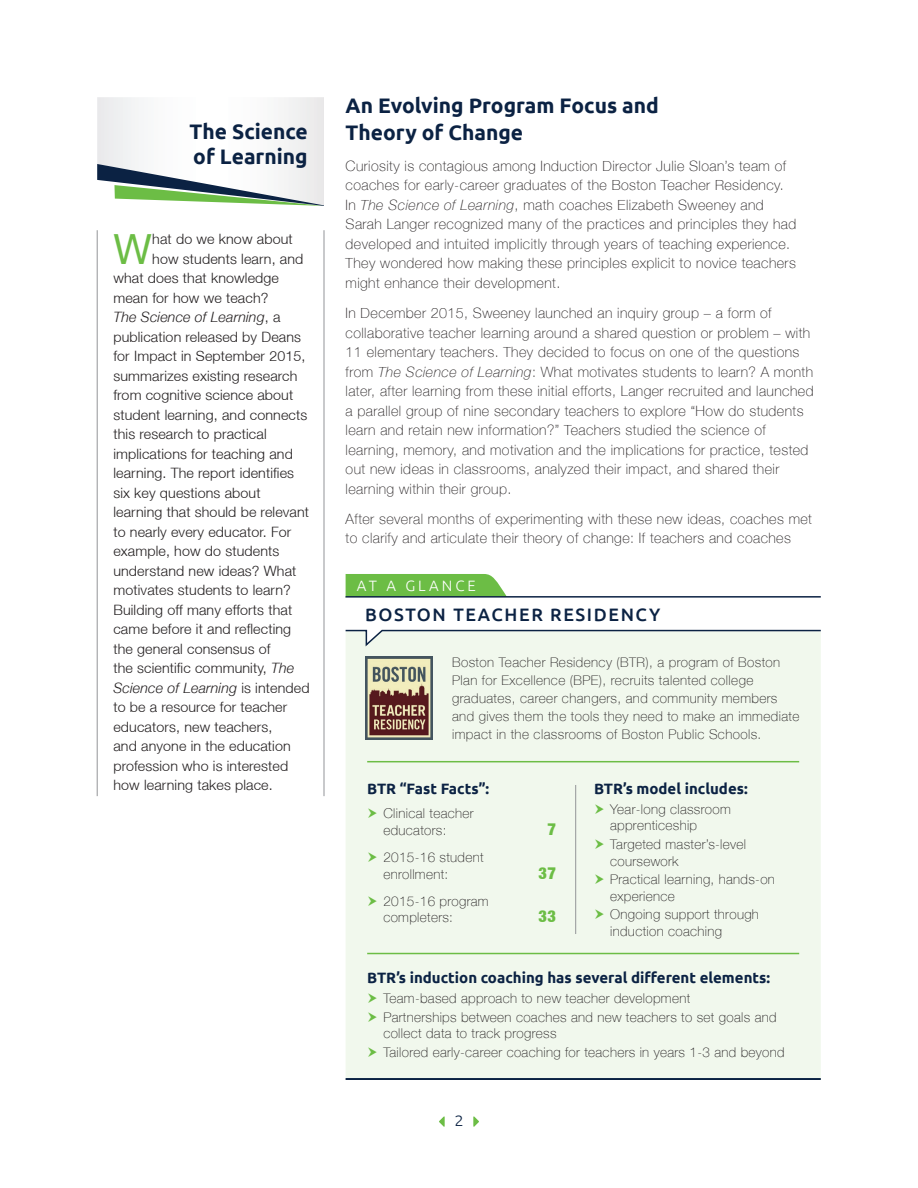
<style>
.page{position:relative;width:918px;height:1188px;background:#fff}
.page>*{position:absolute;margin:0;border:0;box-sizing:border-box;transform-origin:0 0}
.t1{font:41.55px "Helvetica Neue LT";color:#6cbd45}
.t2{font:700 21px/25.5px "Ubuntu";color:#0b2243}
.t3{font:500 18px "Ubuntu";letter-spacing:.09em;color:#0b2243}
.t4{font:900 condensed 16.5px "Helvetica Neue LT";color:#6cbd45}
.t5{font:700 15px "Ubuntu";color:#0b2243}
.t6{font:300 15px "Ubuntu";letter-spacing:.2em;color:#fff}
.t7{font:300 15px "Ubuntu";color:#0b2243;scale:1.1 1}
.t8{font:100 14.25px/19.5px "Helvetica Neue LT";letter-spacing:.03em;color:#231f20}
.t9{font:300 14.25px "Helvetica Neue LT";letter-spacing:.01em;color:#231f20}
.t10{font:italic 300 14.25px "Helvetica Neue LT";letter-spacing:.01em;color:#231f20}
.t11{font:100 13.5px/16.5px "Helvetica Neue LT";letter-spacing:.025em;color:#231f20}
.s1{font-style:normal}
.s2{font-style:italic}
</style>
<div class="page">
<svg style="left:473px;top:1116px;width:6px;height:11px"></svg>
<svg style="left:439px;top:1116px;width:6px;height:11px"></svg>
<div style="left:346px;top:648px;width:475px;height:430px;background:#f1f8ed"></div>
<svg style="left:97px;top:97px;width:227px;height:109px"></svg>
<hr style="left:367px;top:953px;width:432px;height:1px;background:#6cbd45">
<hr style="left:575px;top:785px;width:1px;height:149px;background:#939598">
<hr style="left:367px;top:761px;width:432px;height:1px;background:#6cbd45">
<hr style="left:346px;top:1078px;width:475px;height:2px;background:#0b2243">
<svg style="left:345px;top:574px;width:476px;height:74px"></svg>
<hr style="left:346px;top:596px;width:475px;height:2px;background:#0b2243">
<hr style="left:97px;top:230px;width:1px;height:566px;background:#939598">
<hr style="left:324px;top:230px;width:1px;height:566px;background:#939598">
<img style="left:365px;top:656px;width:68px;height:83px">
<svg style="left:368px;top:993px;width:24px;height:11px"></svg>
<svg style="left:368px;top:1012px;width:24px;height:11px"></svg>
<svg style="left:368px;top:1047px;width:24px;height:11px"></svg>
<svg style="left:368px;top:808px;width:24px;height:11px"></svg>
<svg style="left:368px;top:852px;width:24px;height:11px"></svg>
<svg style="left:368px;top:896px;width:24px;height:11px"></svg>
<svg style="left:595px;top:804px;width:24px;height:11px"></svg>
<svg style="left:595px;top:839px;width:24px;height:11px"></svg>
<svg style="left:595px;top:874px;width:24px;height:11px"></svg>
<svg style="left:595px;top:910px;width:24px;height:10px"></svg>
<p class="t2" style="left:190px;top:118px;width:120px">The Science of Learning</p>
<p class="t1" style="left:113px;top:224px;width:40px">W</p>
<p class="t9" style="left:152px;top:230px;width:142px">hat do we know about</p>
<p class="t9" style="left:152px;top:250px;width:153px">how students learn, and</p>
<p class="t9" style="left:113px;top:269px;width:167px">what does that knowledge</p>
<p class="t9" style="left:113px;top:289px;width:157px">mean for how we teach?</p>
<p class="t10" style="left:113px;top:309px;width:169px">The Science of Learning<span class="s1">, a</span></p>
<p class="t9" style="left:113px;top:328px;width:189px">publication released by Deans</p>
<p class="t9" style="left:113px;top:347px;width:194px">for Impact in September 2015,</p>
<p class="t9" style="left:113px;top:367px;width:186px">summarizes existing research</p>
<p class="t9" style="left:113px;top:386px;width:181px">from cognitive science about</p>
<p class="t9" style="left:113px;top:406px;width:195px">student learning, and connects</p>
<p class="t9" style="left:113px;top:425px;width:155px">this research to practical</p>
<p class="t9" style="left:113px;top:445px;width:181px">implications for teaching and</p>
<p class="t9" style="left:113px;top:464px;width:182px">learning. The report identifies</p>
<p class="t9" style="left:113px;top:484px;width:149px">six key questions about</p>
<p class="t9" style="left:113px;top:503px;width:197px">learning that should be relevant</p>
<p class="t9" style="left:113px;top:523px;width:179px">to nearly every educator. For</p>
<p class="t9" style="left:113px;top:542px;width:168px">example, how do students</p>
<p class="t9" style="left:113px;top:562px;width:185px">understand new ideas? What</p>
<p class="t9" style="left:113px;top:581px;width:179px">motivates students to learn?</p>
<p class="t9" style="left:113px;top:601px;width:180px">Building off many efforts that</p>
<p class="t9" style="left:113px;top:620px;width:179px">came before it and reflecting</p>
<p class="t9" style="left:113px;top:640px;width:159px">the general consensus of</p>
<p class="t9" style="left:113px;top:659px;width:182px">the scientific community, <span class="s2">The</span></p>
<p class="t10" style="left:113px;top:679px;width:198px">Science of Learning <span class="s1">is intended</span></p>
<p class="t9" style="left:113px;top:698px;width:175px">to be a resource for teacher</p>
<p class="t9" style="left:113px;top:718px;width:161px">educators, new teachers,</p>
<p class="t9" style="left:113px;top:737px;width:179px">and anyone in the education</p>
<p class="t9" style="left:113px;top:757px;width:176px">profession who is interested</p>
<p class="t9" style="left:113px;top:776px;width:161px">how learning takes place.</p>
<p class="t2" style="left:346px;top:92px;width:315px;line-height:27px">An Evolving Program Focus and<br>Theory of Change</p>
<p class="t8" style="left:346px;top:156px;width:452px">Curiosity is contagious among Induction Director Julie Sloan’s team of coaches for early-career graduates of the Boston Teacher Residency.<br>In <span class="s2">The Science of Learning</span>, math coaches Elizabeth Sweeney and Sarah Langer recognized many of the practices and principles they had developed and intuited implicitly through years of teaching experience.<br>They wondered how making these principles explicit to novice teachers might enhance their development.</p>
<p class="t8" style="left:346px;top:303px;width:470px">In December 2015, Sweeney launched an inquiry group – a form of collaborative teacher learning around a shared question or problem – with 11 elementary teachers. They decided to focus on one of the questions from <span class="s2">The Science of Learning</span>: What motivates students to learn? A month later, after learning from these initial efforts, Langer recruited and launched a parallel group of nine secondary teachers to explore “How do students learn and retain new information?” Teachers studied the science of learning, memory, and motivation and the implications for practice, tested out new ideas in classrooms, analyzed their impact, and shared their learning within their group.</p>
<p class="t8" style="left:346px;top:509px;width:468px">After several months of experimenting with these new ideas, coaches met to clarify and articulate their theory of change: If teachers and coaches</p>
<p class="t6" style="left:357px;top:576px;width:121px">AT A GLANCE</p>
<p class="t3" style="left:365px;top:604px;width:297px">BOSTON TEACHER RESIDENCY</p>
<p class="t11" style="left:452px;top:653px;width:349px;line-height:18px">Boston Teacher Residency (BTR), a program of Boston Plan for Excellence (BPE), recruits talented college graduates, career changers, and community members and gives them the tools they need to make an immediate impact in the classrooms of Boston Public Schools.</p>
<p class="t5" style="left:367px;top:780px;width:123px">BTR “Fast Facts”:</p>
<p class="t11" style="left:383px;top:805px;width:92px">Clinical teacher educators:</p>
<p class="t11" style="left:383px;top:849px;width:102px">2015-16 student enrollment:</p>
<p class="t11" style="left:383px;top:893px;width:107px">2015-16 program completers:</p>
<p class="t4" style="left:548px;top:819px;width:10px">7</p>
<p class="t4" style="left:539px;top:863px;width:19px">37</p>
<p class="t4" style="left:539px;top:906px;width:19px">33</p>
<p class="t5" style="left:594px;top:780px;width:155px">BTR’s model includes:</p>
<p class="t11" style="left:610px;top:801px;width:122px">Year-long classroom apprenticeship</p>
<p class="t11" style="left:610px;top:836px;width:138px">Targeted master’s-level coursework</p>
<p class="t11" style="left:610px;top:871px;width:166px">Practical learning, hands-on experience</p>
<p class="t11" style="left:610px;top:906px;width:150px">Ongoing support through induction coaching</p>
<p class="t5" style="left:367px;top:969px;width:404px">BTR’s induction coaching has several different elements:</p>
<p class="t11" style="left:383px;top:990px;width:308px">Team-based approach to new teacher development</p>
<p class="t11" style="left:383px;top:1009px;width:395px">Partnerships between coaches and new teachers to set goals and collect data to track progress</p>
<p class="t11" style="left:383px;top:1044px;width:403px">Tailored early-career coaching for teachers in years 1-3 and beyond</p>
<p class="t7" style="left:454px;top:1112px;width:10px">2</p>
</div>
